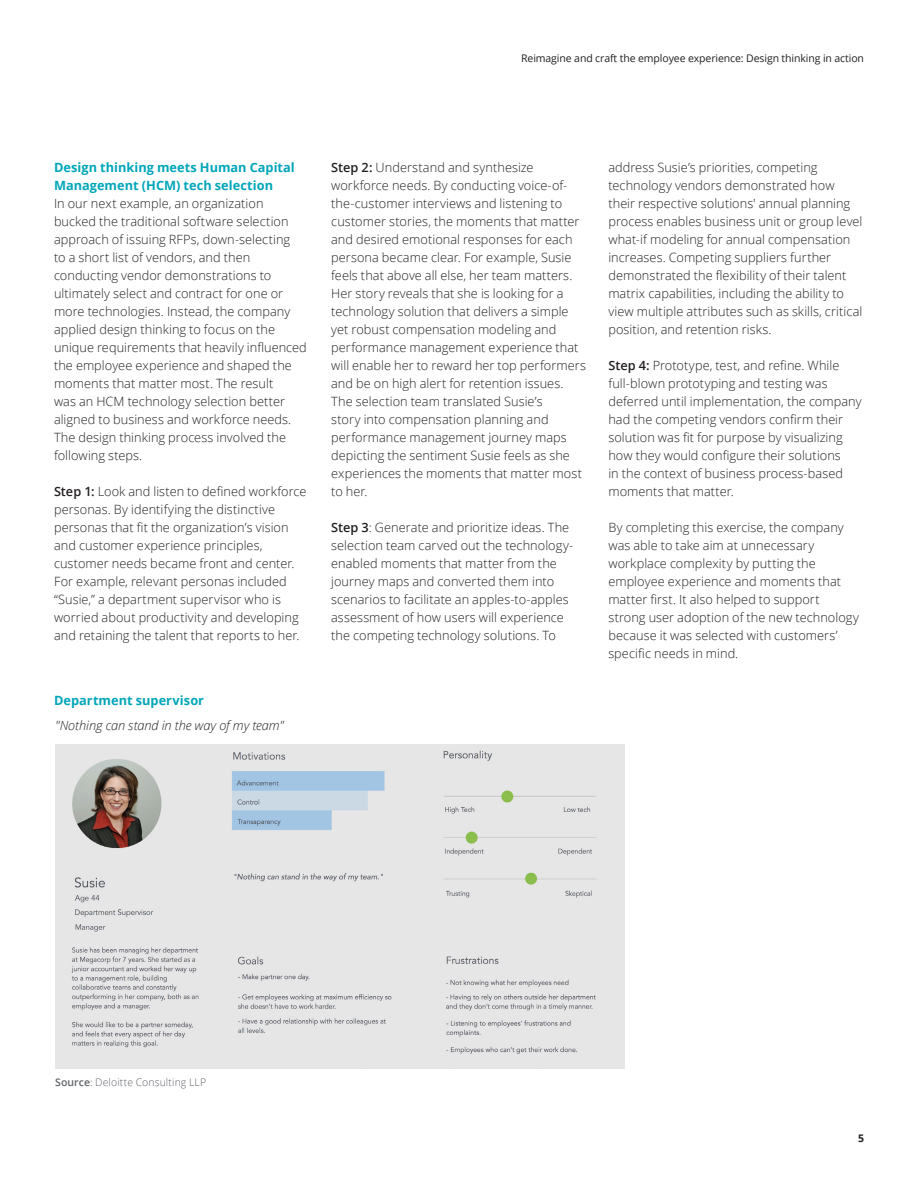
<style>
.page{position:relative;width:918px;height:1188px;background:#fff}
.page>*{position:absolute;margin:0;border:0;box-sizing:border-box;transform-origin:0 0}
.Body_copy__8_5_12pt{font:300 12.75px/18px "Open Sans";letter-spacing:.005em;color:#231f20}
.Body_copy__8_5_12pt-2{font:700 12.75px/18px "Open Sans";letter-spacing:.005em;color:#00a6b9}
.Body_copy__8_5_12pt-3{font:italic 300 12.75px "Open Sans";letter-spacing:-.005em;color:#231f20}
.t1{font:10.5px "Open Sans";letter-spacing:-.01em;color:#231f20}
.Image_caption__8_5_1{font:300 10.5px "Open Sans";letter-spacing:.01em;color:#5f6369}
.t2{font:700 10.5px "Open Sans";color:#231f20}
.s1{font-weight:600}
</style>
<div class="page">
<img style="left:55px;top:744px;width:570px;height:324px">
<p class="t1" style="left:521px;top:51px;width:344px">Reimagine and craft the employee experience: Design thinking in action</p>
<p class="Body_copy__8_5_12pt-2" style="left:54px;top:158px;width:242px">Design thinking meets Human Capital<br>Management (HCM) tech selection</p>
<p class="Body_copy__8_5_12pt" style="left:54px;top:194px;width:254px">In our next example, an organization bucked the traditional software selection approach of issuing RFPs, down-selecting<br>to a short list of vendors, and then conducting vendor demonstrations to ultimately select and contract for one or more technologies. Instead, the company applied design thinking to focus on the unique requirements that heavily influenced the employee experience and shaped the moments that matter most. The result<br>was an HCM technology selection better aligned to business and workforce needs.<br>The design thinking process involved the following steps.</p>
<p class="Body_copy__8_5_12pt" style="left:54px;top:482px;width:254px"><span class="s1">Step 1:</span> Look and listen to defined workforce personas. By identifying the distinctive personas that fit the organization’s vision and customer experience principles, customer needs became front and center.<br>For example, relevant personas included “Susie,” a department supervisor who is worried about productivity and developing and retaining the talent that reports to her.</p>
<p class="Body_copy__8_5_12pt-2" style="left:54px;top:691px;width:152px">Department supervisor</p>
<p class="Body_copy__8_5_12pt-3" style="left:55px;top:716px;width:231px">"Nothing can stand in the way of my team"</p>
<p class="Body_copy__8_5_12pt" style="left:331px;top:158px;width:256px"><span class="s1">Step 2:</span> Understand and synthesize workforce needs. By conducting voice-of&shy;the-customer interviews and listening to customer stories, the moments that matter and desired emotional responses for each persona became clear. For example, Susie feels that above all else, her team matters.<br>Her story reveals that she is looking for a technology solution that delivers a simple yet robust compensation modeling and performance management experience that will enable her to reward her top performers and be on high alert for retention issues.<br>The selection team translated Susie’s<br>story into compensation planning and performance management journey maps depicting the sentiment Susie feels as she experiences the moments that matter most to her.</p>
<p class="Body_copy__8_5_12pt" style="left:331px;top:518px;width:244px"><span class="s1">Step 3</span>: Generate and prioritize ideas. The selection team carved out the technology&shy;enabled moments that matter from the journey maps and converted them into scenarios to facilitate an apples-to-apples assessment of how users will experience the competing technology solutions. To</p>
<p class="Body_copy__8_5_12pt" style="left:608px;top:158px;width:256px">address Susie’s priorities, competing technology vendors demonstrated how their respective solutions' annual planning process enables business unit or group level what-if modeling for annual compensation increases. Competing suppliers further demonstrated the flexibility of their talent matrix capabilities, including the ability to view multiple attributes such as skills, critical position, and retention risks.</p>
<p class="Body_copy__8_5_12pt" style="left:608px;top:356px;width:255px"><span class="s1">Step 4:</span> Prototype, test, and refine. While full-blown prototyping and testing was deferred until implementation, the company had the competing vendors confirm their solution was fit for purpose by visualizing how they would configure their solutions<br>in the context of business process-based moments that matter.</p>
<p class="Body_copy__8_5_12pt" style="left:608px;top:518px;width:252px">By completing this exercise, the company was able to take aim at unnecessary workplace complexity by putting the employee experience and moments that matter first. It also helped to support strong user adoption of the new technology because it was selected with customers’ specific needs in mind.</p>
<p class="Image_caption__8_5_1" style="left:55px;top:1075px;width:153px"><span class="s1">Source</span>: Deloitte Consulting LLP</p>
<p class="t2" style="left:858px;top:1131px;width:7px">5</p>
</div>
